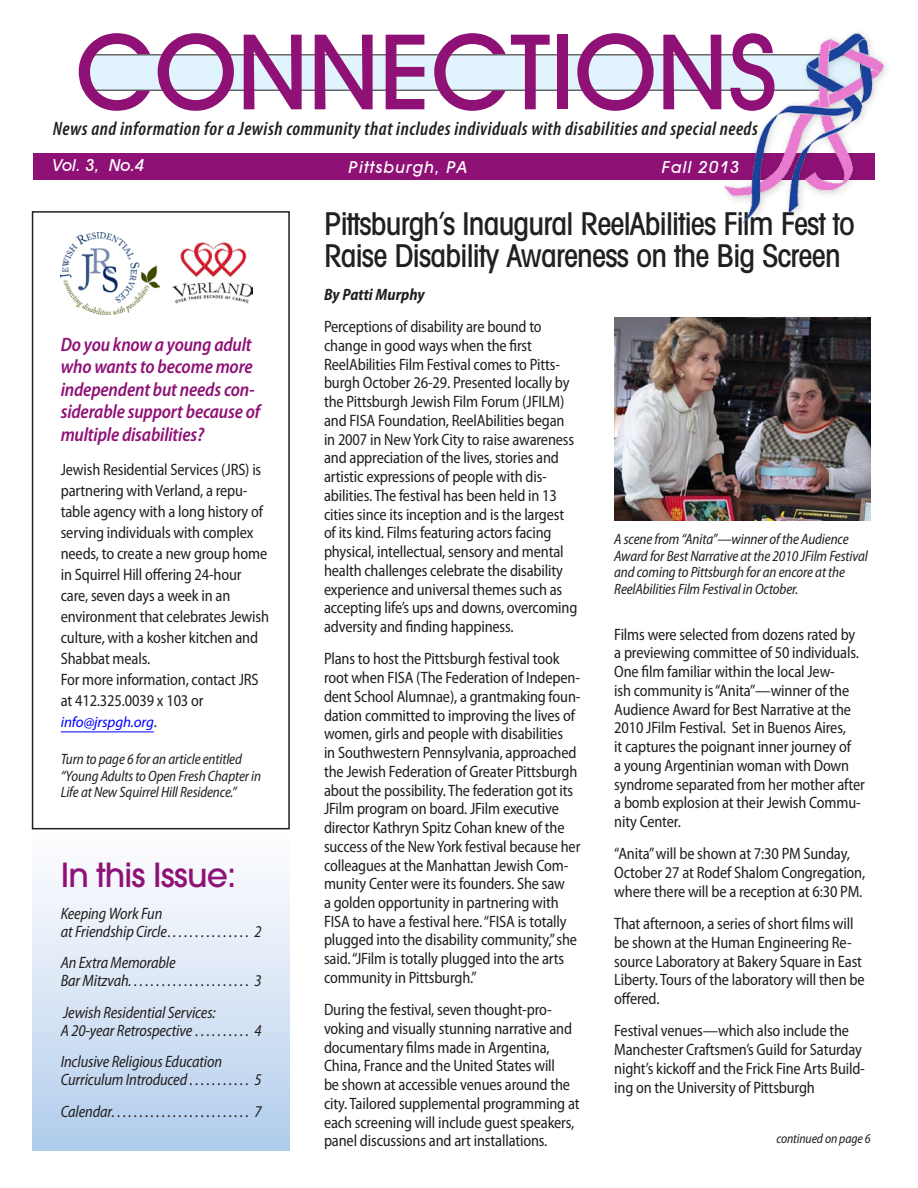
<style>
.page{position:relative;width:918px;height:1188px;background:#fff}
.page>*{position:absolute;margin:0;border:0;box-sizing:border-box;transform-origin:0 0}
.t1{font:500 105px "Avant Garde IT Cby BT";color:#8f1176}
.t2{font:500 33px "Avant Garde";letter-spacing:-.025em;color:#8f1176}
.t3{font:500 condensed 31.5px/31.5px "Avant Garde";letter-spacing:-.025em;color:#231f20}
.t4{font:italic 600 semi-condensed 19.5px/22.5px "Myriad Pro";letter-spacing:-.01em;color:#8f1176;scale:.95 1}
.t5{font:italic 600 condensed 19.5px "Myriad Pro";letter-spacing:.025em;color:#231f20}
.t6{font:semi-condensed 16.5px/18.8px "Myriad Pro";letter-spacing:-.01em;color:#231f20;scale:.95 1}
.t7{font:italic semi-condensed 16.5px/18px "Myriad Pro";letter-spacing:-.01em;color:#231f20;scale:.95 1}
.t8{font:italic 500 16.5px "Avant Garde IT Cby BT";letter-spacing:.07em;color:#fff}
.t9{font:italic 700 semi-condensed 16.5px "Myriad Pro";color:#231f20;scale:.95 1}
.t10{font:italic semi-condensed 15px/16.5px "Myriad Pro";letter-spacing:-.01em;color:#231f20;scale:.95 1}
.t11{font:italic 15px "Myriad Pro";letter-spacing:-.01em;color:#00f}
.t12{font:italic semi-condensed 13.5px "Myriad Pro";letter-spacing:-.01em;color:#231f20;scale:.95 1}
.s1{font-style:normal;font-stretch:semi-condensed;font-size:16.5px;color:#231f20}
</style>
<div class="page">
<div style="left:33px;top:816px;width:256px;height:334px;background:linear-gradient(to bottom,#fff,#b2ceec)"></div>
<div style="left:32px;top:211px;width:258px;height:618px;border:2px solid #231f20"></div>
<hr style="left:61px;top:732px;width:93px;height:1px;background:#00f">
<div style="left:34px;top:153px;width:841px;height:27px;background:#8f1176"></div>
<svg style="left:86px;top:54px;width:630px;height:37px;background:#d6e7ef"></svg>
<img style="left:716px;top:32px;width:170px;height:192px">
<img style="left:614px;top:317px;width:257px;height:203px">
<img style="left:60px;top:233px;width:100px;height:81px">
<img style="left:171px;top:242px;width:82px;height:62px">
<h1 class="t1" style="left:76px;top:8px;width:704px">CONNECTIONS</h1>
<p class="t5" style="left:53px;top:118px;width:707px">News and information for a Jewish community that includes individuals with disabilities and special needs</p>
<p class="t8" style="left:53px;top:156px;width:94px">Vol. 3, No.4</p>
<p class="t8" style="left:349px;top:157px;width:120px">Pittsburgh, PA</p>
<p class="t8" style="left:662px;top:157px;width:79px">Fall 2013</p>
<p class="t4" style="left:61px;top:334px;width:212px">Do you know a young adult who wants to become more independent but needs con&shy;siderable support because of multiple disabilities?</p>
<p class="t6" style="left:61px;top:460px;width:221px;line-height:21px">Jewish Residential Services (JRS) is partnering with Verland, a repu&shy;table agency with a long history of serving individuals with complex needs, to create a new group home in Squirrel Hill offering 24-hour care, seven days a week in an environment that celebrates Jewish culture, with a kosher kitchen and<br>Shabbat meals.<br>For more information, contact JRS at 412.325.0039 x 103 or</p>
<p class="t11" style="left:61px;top:714px;width:98px">info@jrspgh.org<span class="s1">.</span></p>
<p class="t10" style="left:61px;top:751px;width:212px">Turn to page 6 for an article entitled “Young Adults to Open Fresh Chapter in<br>Life at New Squirrel Hill Residence.”</p>
<h2 class="t2" style="left:61px;top:855px;width:177px">In this Issue:</h2>
<p class="t7" style="left:61px;top:905px;width:116px">Keeping Work Fun at Friendship Circle................</p>
<p class="t7" style="left:255px;top:923px;width:9px">2</p>
<p class="t7" style="left:61px;top:954px;width:122px">An Extra Memorable<br>Bar Mitzvah.......................</p>
<p class="t7" style="left:255px;top:972px;width:9px">3</p>
<p class="t7" style="left:61px;top:1004px;width:165px">Jewish Residential Services:<br>A 20-year Retrospective...........</p>
<p class="t7" style="left:255px;top:1022px;width:9px">4</p>
<p class="t7" style="left:61px;top:1053px;width:171px">Inclusive Religious Education<br>Curriculum Introduced............</p>
<p class="t7" style="left:61px;top:1064px;width:213px;line-height:32.2px;text-align:right">5<br>Calendar. . . . . . . . . . . . . . . . . . . . . . . . . 7</p>
<h3 class="t3" style="left:324px;top:207px;width:532px">Pittsburgh’s Inaugural ReelAbilities Film Fest to<br>Raise Disability Awareness on the Big Screen</h3>
<p class="t9" style="left:324px;top:285px;width:107px">By Patti Murphy</p>
<p class="t6" style="left:324px;top:318px;width:268px">Perceptions of disability are bound to change in good ways when the first ReelAbilities Film Festival comes to Pitts&shy;burgh October 26-29. Presented locally by the Pittsburgh Jewish Film Forum (JFILM) and FISA Foundation, ReelAbilities began in 2007 in New York City to raise awareness and appreciation of the lives, stories and artistic expressions of people with dis&shy;abilities. The festival has been held in 13 cities since its inception and is the largest of its kind. Films featuring actors facing physical, intellectual, sensory and mental health challenges celebrate the disability experience and universal themes such as accepting life’s ups and downs, overcoming adversity and finding happiness.</p>
<p class="t6" style="left:324px;top:650px;width:272px">Plans to host the Pittsburgh festival took root when FISA (The Federation of Indepen&shy;dent School Alumnae), a grantmaking foun&shy;dation committed to improving the lives of women, girls and people with disabilities<br>in Southwestern Pennsylvania, approached the Jewish Federation of Greater Pittsburgh about the possibility. The federation got its JFilm program on board. JFilm executive director Kathryn Spitz Cohan knew of the success of the New York festival because her colleagues at the Manhattan Jewish Com&shy;munity Center were its founders. She saw<br>a golden opportunity in partnering with FISA to have a festival here. “FISA is totally plugged into the disability community,” she said. “JFilm is totally plugged into the arts community in Pittsburgh.”</p>
<p class="t6" style="left:324px;top:1001px;width:271px">During the festival, seven thought-pro&shy;voking and visually stunning narrative and documentary films made in Argentina, China, France and the United States will<br>be shown at accessible venues around the city. Tailored supplemental programming at each screening will include guest speakers, panel discussions and art installations.</p>
<p class="t10" style="left:614px;top:532px;width:268px">A scene from “Anita”—winner of the Audience Award for Best Narrative at the 2010 JFilm Festival and coming to Pittsburgh for an encore at the ReelAbilities Film Festival in October.</p>
<p class="t6" style="left:614px;top:625px;width:265px">Films were selected from dozens rated by a previewing committee of 50 individuals.<br>One film familiar within the local Jew-<br>ish community is “Anita”—winner of the Audience Award for Best Narrative at the 2010 JFilm Festival. Set in Buenos Aires,<br>it captures the poignant inner journey of<br>a young Argentinian woman with Down syndrome separated from her mother after a bomb explosion at their Jewish Commu&shy;nity Center.</p>
<p class="t6" style="left:614px;top:845px;width:266px">“Anita” will be shown at 7:30 PM Sunday,<br>October 27 at Rodef Shalom Congregation, where there will be a reception at 6:30 PM.</p>
<p class="t6" style="left:614px;top:915px;width:265px">That afternoon, a series of short films will be shown at the Human Engineering Re&shy;source Laboratory at Bakery Square in East Liberty. Tours of the laboratory will then be offered.</p>
<p class="t6" style="left:614px;top:1022px;width:265px">Festival venues—which also include the Manchester Craftsmen’s Guild for Saturday night’s kickoff and the Frick Fine Arts Build&shy;ing on the University of Pittsburgh</p>
<p class="t12" style="left:776px;top:1132px;width:101px">continued on page 6</p>
</div>
